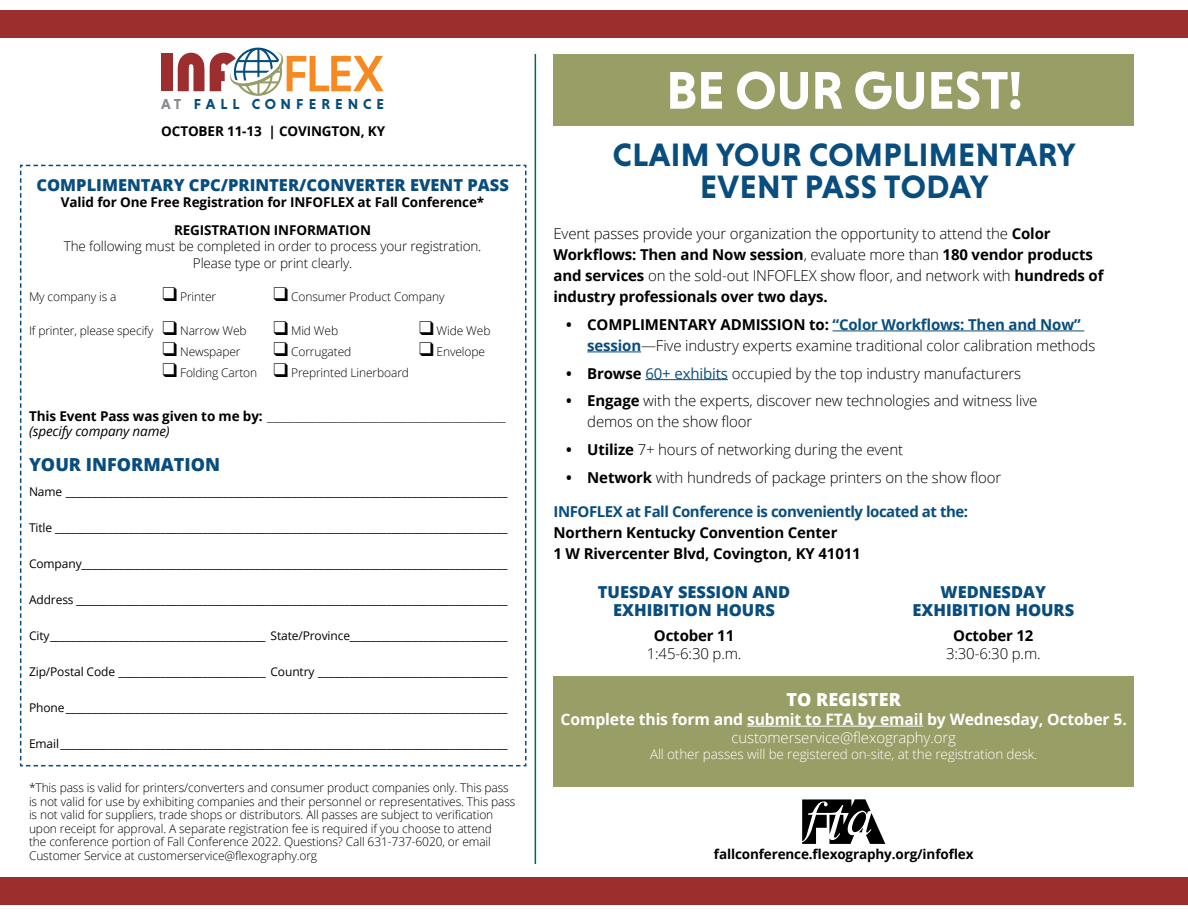
<style>
.page{position:relative;width:1188px;height:918px;background:#fff}
.page>*{position:absolute;margin:0;border:0;box-sizing:border-box;transform-origin:0 0}
.t1{font:700 54px "Niveau Grotesk";letter-spacing:-.005em;color:#fff}
.t2{font:500 52.05px "Niveau Grotesk";color:#f6891f}
.t3{font:700 33px/31.5px "Niveau Grotesk";letter-spacing:.015em;color:#084d7d;text-align:center}
.t4{font:800 18px "Open Sans";color:#084d7d}
.t5{font:800 18px "Open Sans";color:#fff}
.t6{font:800 16.5px/18px "Open Sans";color:#084d7d;text-align:center}
.t7{font:700 15.75px "Open Sans";letter-spacing:-.01em;color:#fff}
.t8{font:300 15px/21px "Open Sans";letter-spacing:-.01em;color:#000}
.t9{font:700 15px/21px "Open Sans";letter-spacing:-.01em;color:#000}
.t10{font:700 15px "Open Sans";letter-spacing:-.03em;color:#084d7d}
.t11{font:300 15px "Open Sans";letter-spacing:-.01em;color:#fff}
.t12{font:700 14.7px "Niveau Grotesk";letter-spacing:.34em;color:#064d7c}
.t13{font:300 13.5px/16.2px "Open Sans";letter-spacing:-.01em;color:#000;text-align:center}
.t14{font:700 13.5px/28.2px "Open Sans";letter-spacing:-.01em;color:#000;text-align:center}
.t15{font:300 13.5px "Open Sans";letter-spacing:-.01em;color:#fff}
.t16{font:12px "Open Sans";letter-spacing:-.01em;color:#000}
.t17{font:300 12px/13.5px "Open Sans";letter-spacing:-.01em;color:#000}
.s1{color:#898991}
.s2{font-weight:700}
.s3{font-weight:400;font-style:italic}
.s4{font-weight:700;color:#084d7d}
.s5{font-weight:400;color:#084d7d}
</style>
<div class="page">
<div style="left:554px;top:54px;width:580px;height:71px;background:#999e66"></div>
<hr style="left:535px;top:54px;width:1px;height:810px;background:#006b45">
<svg style="left:19px;top:164px;width:508px;height:603px"></svg>
<div style="left:554px;top:676px;width:580px;height:110px;background:#999e66"></div>
<hr style="left:833px;top:331px;width:251px;height:1px;background:#084d7d">
<hr style="left:587px;top:352px;width:54px;height:1px;background:#084d7d">
<hr style="left:645px;top:379px;width:83px;height:1px;background:#084d7d">
<div style="left:0;top:10px;width:1188px;height:28px;background:#9c2e2e"></div>
<hr style="left:747px;top:726px;width:176px;height:1px;background:#fff">
<svg style="left:802px;top:799px;width:83px;height:45px"></svg>
<div style="left:0;top:878px;width:1188px;height:27px;background:#9c2e2e"></div>
<div style="left:161px;top:53px;width:12px;height:38px;background:#9d2e2f"></div>
<svg style="left:178px;top:48px;width:106px;height:48px"></svg>
<h2 class="t2" style="left:282px;top:44px;width:103px">FLEX</h2>
<p class="t14" style="left:161px;top:116px;width:225px">OCTOBER 11-13 | COVINGTON, KY</p>
<p class="t12" style="left:161px;top:95px;width:224px"><span class="s1">AT</span> FALL CONFERENCE</p>
<h3 class="t6" style="left:36px;top:175px;width:474px">COMPLIMENTARY CPC/PRINTER/CONVERTER EVENT PASS</h3>
<p class="t14" style="left:61px;top:188px;width:425px">Valid for One Free Registration for INFOFLEX at Fall Conference*<br>REGISTRATION INFORMATION</p>
<p class="t13" style="left:64px;top:238px;width:419px">The following must be completed in order to process your registration.<br>Please type or print clearly.</p>
<p class="t17" style="left:29px;top:289px;width:89px">My company is a</p>
<p class="t17" style="left:163px;top:289px;width:55px">❑ Printer</p>
<p class="t17" style="left:274px;top:289px;width:172px">❑ Consumer Product Company</p>
<p class="t17" style="left:29px;top:324px;width:219px">If printer, please specify ❑ Narrow Web</p>
<p class="t17" style="left:274px;top:324px;width:66px">❑ Mid Web</p>
<p class="t17" style="left:419px;top:324px;width:73px">❑ Wide Web</p>
<p class="t17" style="left:163px;top:345px;width:80px">❑ Newspaper</p>
<p class="t17" style="left:274px;top:345px;width:79px">❑ Corrugated</p>
<p class="t17" style="left:419px;top:345px;width:68px">❑ Envelope</p>
<p class="t17" style="left:163px;top:366px;width:248px">❑ Folding Carton ❑ Preprinted Linerboard</p>
<p class="t13" style="left:29px;top:408px;width:478px;line-height:15px;text-align:left"><span class="s2">This Event Pass was given to me by:</span> ____________________________________________ <span class="s3">(specify company name)</span></p>
<h3 class="t4" style="left:29px;top:450px;width:193px">YOUR INFORMATION</h3>
<p class="t16" style="left:29px;top:484px;width:480px">Name ____________________________________________________________________________________</p>
<p class="t16" style="left:29px;top:520px;width:480px">Title ______________________________________________________________________________________</p>
<p class="t16" style="left:29px;top:556px;width:480px">Company_________________________________________________________________________________</p>
<p class="t16" style="left:29px;top:592px;width:480px">Address __________________________________________________________________________________</p>
<p class="t16" style="left:29px;top:628px;width:480px">City_________________________________________ State/Province______________________________</p>
<p class="t16" style="left:29px;top:664px;width:480px">Zip/Postal Code ____________________________ Country ____________________________________</p>
<p class="t16" style="left:29px;top:700px;width:480px">Phone____________________________________________________________________________________</p>
<p class="t16" style="left:29px;top:736px;width:480px">Email _____________________________________________________________________________________</p>
<p class="t17" style="left:29px;top:781px;width:488px">*This pass is valid for printers/converters and consumer product companies only. This pass is not valid for use by exhibiting companies and their personnel or representatives. This pass is not valid for suppliers, trade shops or distributors. All passes are subject to verification upon receipt for approval. A separate registration fee is required if you choose to attend<br>the conference portion of Fall Conference 2022. Questions? Call 631-737-6020, or email Customer Service at customerservice@flexography.org</p>
<h1 class="t1" style="left:666px;top:59px;width:358px">BE OUR GUEST!</h1>
<h3 class="t3" style="left:613px;top:139px;width:465px">CLAIM YOUR COMPLIMENTARY<br>EVENT PASS TODAY</h3>
<p class="t8" style="left:554px;top:223px;width:552px">Event passes provide your organization the opportunity to attend the <span class="s2">Color Workflows: Then and Now session</span>, evaluate more than <span class="s2">180 vendor products and services</span> on the sold-out INFOFLEX show floor, and network with <span class="s2">hundreds of industry professionals over two days.</span></p>
<p class="t8" style="left:587px;top:313px;width:510px;text-indent:-21px"><span class="s2">• COMPLIMENTARY ADMISSION to:</span> <span class="s4">“Color Workflows: Then and Now” session</span>—Five industry experts examine traditional color calibration methods</p>
<p class="t8" style="left:566px;top:362px;width:456px"><span class="s2">• Browse</span> <span class="s5">60+ exhibits</span> occupied by the top industry manufacturers</p>
<p class="t8" style="left:587px;top:390px;width:452px;text-indent:-21px"><span class="s2">• Engage</span> with the experts, discover new technologies and witness live demos on the show floor</p>
<p class="t8" style="left:566px;top:439px;width:338px"><span class="s2">• Utilize</span> 7+ hours of networking during the event</p>
<p class="t8" style="left:566px;top:466px;width:437px"><span class="s2">• Network</span> with hundreds of package printers on the show floor</p>
<p class="t10" style="left:553px;top:501px;width:416px">INFOFLEX at Fall Conference is conveniently located at the:</p>
<p class="t9" style="left:553px;top:522px;width:309px">Northern Kentucky Convention Center<br>1 W Rivercenter Blvd, Covington, KY 41011</p>
<h3 class="t6" style="left:598px;top:582px;width:194px">TUESDAY SESSION AND<br>EXHIBITION HOURS</h3>
<p class="t9" style="left:654px;top:625px;width:82px">October 11</p>
<p class="t8" style="left:647px;top:643px;width:96px">1:45-6:30 p.m.</p>
<h3 class="t6" style="left:912px;top:582px;width:163px">WEDNESDAY<br>EXHIBITION HOURS</h3>
<p class="t9" style="left:953px;top:625px;width:82px">October 12</p>
<p class="t8" style="left:946px;top:643px;width:96px">3:30-6:30 p.m.</p>
<h3 class="t5" style="left:787px;top:686px;width:116px">TO REGISTER</h3>
<h3 class="t7" style="left:561px;top:708px;width:568px">Complete this form and submit to FTA by email by Wednesday, October 5.</h3>
<p class="t11" style="left:732px;top:727px;width:226px">customerservice@flexography.org</p>
<p class="t15" style="left:650px;top:745px;width:389px">All other passes will be registered on-site, at the registration desk.</p>
<p class="t14" style="left:714px;top:840px;width:261px">fallconference.flexography.org/infoflex</p>
</div>
